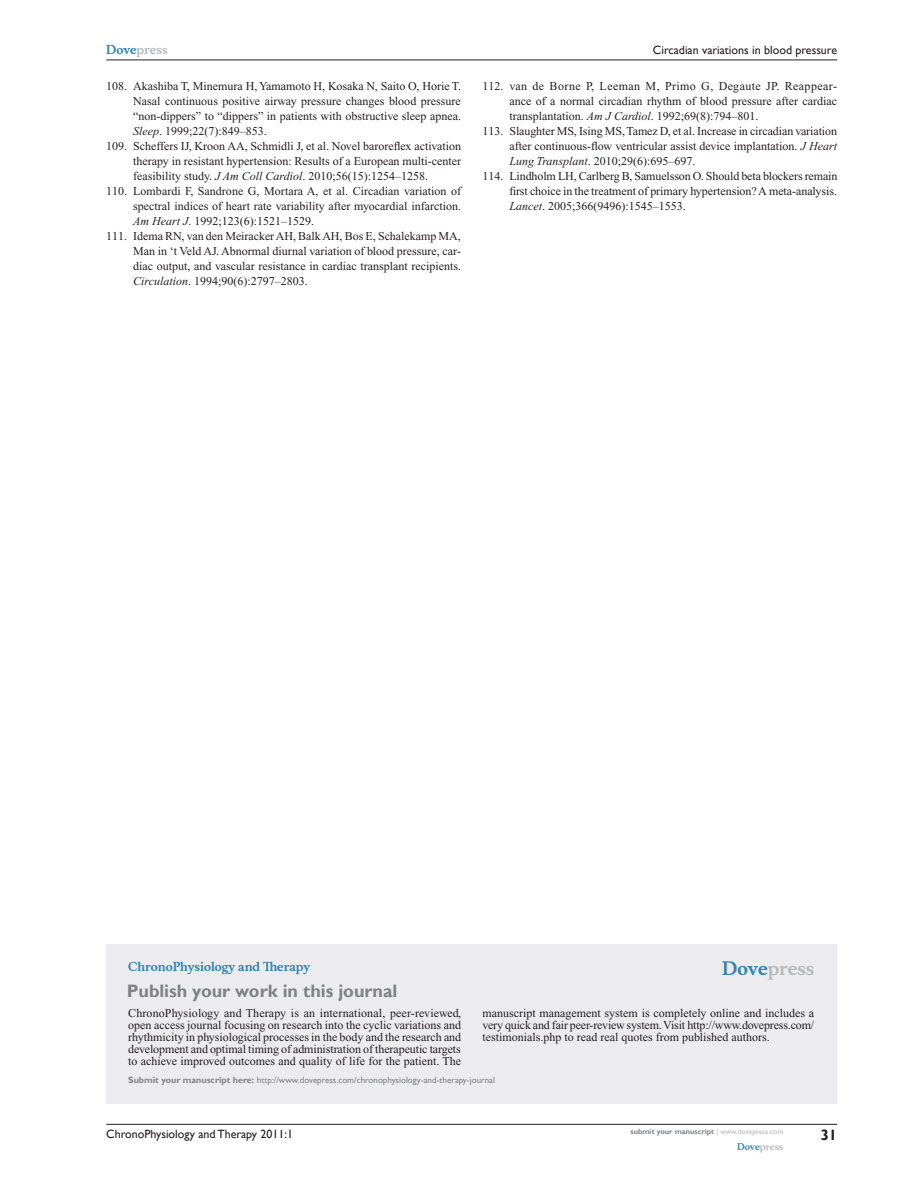
<style>
.page{position:relative;width:918px;height:1188px;background:#fff}
.page>*{position:absolute;margin:0;border:0;box-sizing:border-box;transform-origin:0 0}
.t1{font:700 18px "Gill Sans";color:#808285}
.t2{font:700 18px "Musee";color:#b8b9bc}
.t3{font:700 15px "Gill Sans";color:#231f20}
.t4{font:12px/12px "Times New Roman";color:#231f20;text-align:justify}
.t5{font:12px "Gill Sans";color:#231f20}
.t6{font:12px "Times New Roman";letter-spacing:.035em;color:#231f20}
.t7{font:700 12px "Musee";color:#3485ae}
.t8{font:700 12px "Musee";color:#b8b9bc}
.t9{font:9px "Gill Sans";color:#808285}
.t10{font:700 9px "Musee";color:#b8b9bc}
.t11{font:700 7.5px "Gill Sans";color:#808285}
.s1{color:#3485ae}
.s2{font-style:italic}
.s3{font-weight:700}
.s4{font-weight:400;color:#b8b9bc}
</style>
<div class="page">
<div style="left:106px;top:944px;width:731px;height:159px;background:#ececee"></div>
<hr style="left:106px;top:1124px;width:731px;height:1px;background:#231f20">
<hr style="left:106px;top:60px;width:731px;height:1px;background:#231f20">
<p class="t8" style="left:106px;top:43px;width:63px"><span class="s1">Dove</span>press</p>
<p class="t4" style="left:106px;top:80px;width:356px">108. Akashiba T, Minemura H, Yamamoto H, Kosaka N, Saito O, Horie T.</p>
<p class="t4" style="left:133px;top:95px;width:329px">Nasal continuous positive airway pressure changes blood pressure</p>
<p class="t4" style="left:133px;top:110px;width:329px">“non-dippers” to “dippers” in patients with obstructive sleep apnea.</p>
<p class="t4" style="left:133px;top:125px;width:135px"><span class="s2">Sleep</span>. 1999;22(7):849–853.</p>
<p class="t4" style="left:106px;top:140px;width:356px">109. Scheffers IJ, Kroon AA, Schmidli J, et al. Novel baroreflex activation</p>
<p class="t4" style="left:133px;top:155px;width:329px">therapy in resistant hypertension: Results of a European multi-center</p>
<p class="t4" style="left:133px;top:170px;width:296px">feasibility study. <span class="s2">J Am Coll Cardiol</span>. 2010;56(15):1254–1258.</p>
<p class="t4" style="left:106px;top:185px;width:356px">110. Lombardi F, Sandrone G, Mortara A, et al. Circadian variation of</p>
<p class="t4" style="left:133px;top:200px;width:329px">spectral indices of heart rate variability after myocardial infarction.</p>
<p class="t4" style="left:133px;top:215px;width:182px"><span class="s2">Am Heart J</span>. 1992;123(6):1521–1529.</p>
<p class="t4" style="left:106px;top:230px;width:356px">111. Idema RN, van den Meiracker AH, Balk AH, Bos E, Schalekamp MA,</p>
<p class="t4" style="left:133px;top:245px;width:329px">Man in ‘t Veld AJ. Abnormal diurnal variation of blood pressure, car-</p>
<p class="t4" style="left:133px;top:260px;width:329px">diac output, and vascular resistance in cardiac transplant recipients.</p>
<p class="t4" style="left:133px;top:275px;width:176px"><span class="s2">Circulation</span>. 1994;90(6):2797–2803.</p>
<p class="t5" style="left:653px;top:43px;width:186px">Circadian variations in blood pressure</p>
<p class="t6" style="left:482px;top:80px;width:356px">112. van de Borne P, Leeman M, Primo G, Degaute JP. Reappear-</p>
<p class="t4" style="left:509px;top:95px;width:329px">ance of a normal circadian rhythm of blood pressure after cardiac</p>
<p class="t4" style="left:509px;top:110px;width:251px">transplantation. <span class="s2">Am J Cardiol</span>. 1992;69(8):794–801.</p>
<p class="t4" style="left:482px;top:125px;width:356px">113. Slaughter MS, Ising MS, Tamez D, et al. Increase in circadian variation</p>
<p class="t4" style="left:509px;top:140px;width:329px">after continuous-flow ventricular assist device implantation. <span class="s2">J Heart</span></p>
<p class="t4" style="left:509px;top:155px;width:188px"><span class="s2">Lung Transplant</span>. 2010;29(6):695–697.</p>
<p class="t4" style="left:482px;top:170px;width:357px">114. Lindholm LH, Carlberg B, Samuelsson O. Should beta blockers remain</p>
<p class="t4" style="left:509px;top:185px;width:329px">first choice in the treatment of primary hypertension? A meta-analysis.</p>
<p class="t4" style="left:509px;top:200px;width:178px"><span class="s2">Lancet</span>. 2005;366(9496):1545–1553.</p>
<p class="t7" style="left:128px;top:959px;width:184px">ChronoPhysiology and Therapy</p>
<h1 class="t1" style="left:127px;top:980px;width:272px">Publish your work in this journal</h1>
<h1 class="t2" style="left:722px;top:958px;width:94px"><span class="s1">Dove</span>press</h1>
<p class="t4" style="left:128px;top:1007px;width:335px">ChronoPhysiology and Therapy is an international, peer-reviewed, open access journal focusing on research into the cyclic variations and rhythmicity in physiological processes in the body and the research and development and optimal timing of administration of therapeutic targets to achieve improved outcomes and quality of life for the patient. The</p>
<p class="t4" style="left:482px;top:1007px;width:333px">manuscript management system is completely online and includes a very quick and fair peer-review system. Visit http://www.dovepress.com/ testimonials.php to read real quotes from published authors.</p>
<p class="t9" style="left:128px;top:1075px;width:368px"><span class="s3">Submit your manuscript here:</span> http://www.dovepress.com/chronophysiology-and-therapy-journal</p>
<p class="t5" style="left:106px;top:1127px;width:188px">ChronoPhysiology and Therapy 2011:1</p>
<p class="t11" style="left:631px;top:1127px;width:154px">submit your manuscript <span class="s4">| www.dovepress.com</span></p>
<p class="t10" style="left:737px;top:1141px;width:48px"><span class="s1">Dove</span>press</p>
<p class="t3" style="left:821px;top:1126px;width:18px">31</p>
</div>
